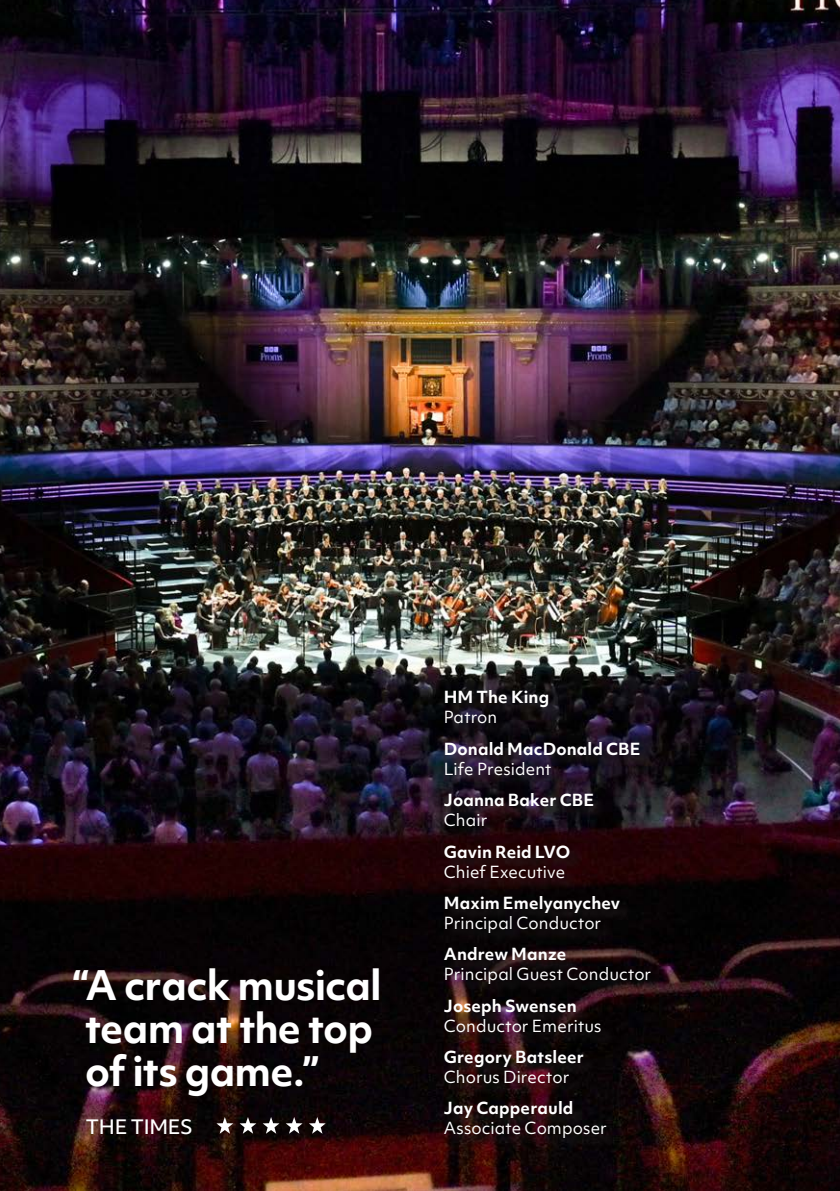
<style>
.page{position:relative;width:840px;height:1191px;background:#fff}
.page>*{position:absolute;margin:0;border:0;box-sizing:border-box;transform-origin:0 0}
.Circular__Book___27pt{font:700 39px/43px "Objektiv Mk 1";letter-spacing:-.02em;color:#fff}
.Circular__Book___27pt-2{font:500 19px "Objektiv Mk 1";letter-spacing:-.02em;color:#fff}
.Circular__Book___27pt-3{font:16px/20px "Objektiv Mk 1";letter-spacing:.005em;color:#fff}
.Circular__Book___27pt-4{font:700 16px/20px "Objektiv Mk 1";letter-spacing:.01em;color:#fff}
.s1{font-weight:400}
.s2{font-weight:700}
</style>
<div class="page">
<img style="left:0;top:0;width:839px;height:1191px">
<svg style="left:216px;top:1117px;width:17px;height:16px"></svg>
<svg style="left:262px;top:1117px;width:17px;height:16px"></svg>
<svg style="left:239px;top:1117px;width:17px;height:16px"></svg>
<svg style="left:285px;top:1117px;width:17px;height:16px"></svg>
<svg style="left:309px;top:1117px;width:16px;height:16px"></svg>
<div style="left:446px;top:692px;width:218px;height:460px;background:#231f20;opacity:.75"></div>
<p class="Circular__Book___27pt" style="left:85px;top:963px;width:298px;text-indent:-13px">“A crack musical team at the top of its game.”</p>
<p class="Circular__Book___27pt-2" style="left:86px;top:1113px;width:108px">THE TIMES</p>
<p class="Circular__Book___27pt-4" style="left:443px;top:687px;width:107px">HM The King<br><span class="s1">Patron</span></p>
<p class="Circular__Book___27pt-4" style="left:443px;top:738px;width:198px">Donald MacDonald CBE<br><span class="s1">Life President</span></p>
<p class="Circular__Book___27pt-4" style="left:443px;top:789px;width:152px">Joanna Baker CBE<br><span class="s1">Chair</span></p>
<p class="Circular__Book___27pt-3" style="left:443px;top:841px;width:128px"><span class="s2">Gavin Reid LVO<br></span>Chief Executive</p>
<p class="Circular__Book___27pt-3" style="left:443px;top:892px;width:178px"><span class="s2">Maxim Emelyanychev<br></span>Principal Conductor</p>
<p class="Circular__Book___27pt-3" style="left:443px;top:944px;width:209px"><span class="s2">Andrew Manze<br></span>Principal Guest Conductor</p>
<p class="Circular__Book___27pt-3" style="left:443px;top:995px;width:159px"><span class="s2">Joseph Swensen<br></span>Conductor Emeritus</p>
<p class="Circular__Book___27pt-4" style="left:443px;top:1046px;width:141px">Gregory Batsleer<br><span class="s1">Chorus Director</span></p>
<p class="Circular__Book___27pt-3" style="left:443px;top:1098px;width:164px"><span class="s2">Jay Capperauld<br></span>Associate Composer</p>
</div>
